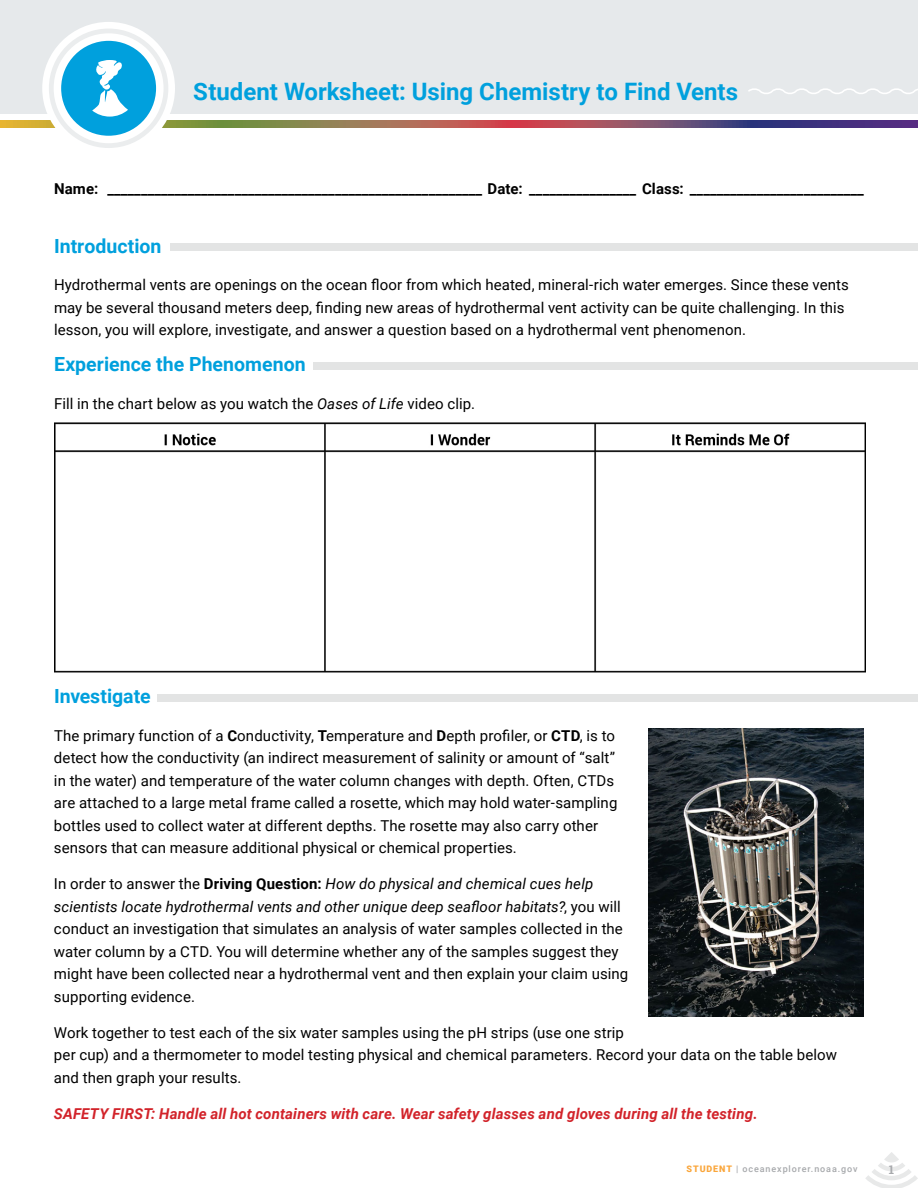
<style>
.page{position:relative;width:918px;height:1188px;background:#fff}
.page>*{position:absolute;margin:0;border:0;box-sizing:border-box;transform-origin:0 0}
.t1{font:700 24px "Roboto";color:#00a0dd}
.Body_copy{font:700 19.5px "Roboto";color:#00a0dd}
.Body_copy-2{font:15px/22.5px "Roboto";letter-spacing:.005em;color:#000}
.Body_copy-3{font:italic 700 15px "Roboto";letter-spacing:.01em;color:#d2232a}
.Body_copy-4{font:700 15px "Roboto";letter-spacing:.005em;color:#000}
.t2{font:700 12px "Roboto Slab";color:#a7a9ac}
.t3{font:500 9px "Roboto";letter-spacing:.1em;color:#a7a9ac}
.s1{font-style:italic}
.s2{font-weight:700}
.s3{font-weight:900;color:#faa63b}
</style>
<div class="page">
<div style="left:0;top:0;width:918px;height:114px;background:#e6e9eb"></div>
<svg style="left:0;top:120px;width:918px;height:8px;background:#87605d"></svg>
<svg style="left:748px;top:88px;width:170px;height:6px"></svg>
<div style="left:42px;top:22px;width:133px;height:133px;background:#fff;border-radius:50%"></div>
<svg style="left:51px;top:31px;width:115px;height:115px"></svg>
<div style="left:49px;top:29px;width:119px;height:119px;border:5px solid #ebedee;border-radius:50%"></div>
<div style="left:61px;top:41px;width:95px;height:95px;background:#00a0dd;border-radius:50%"></div>
<img style="left:54px;top:422px;width:811px;height:251px">
<div style="left:158px;top:695px;width:760px;height:7px;background:#e3e4e4"></div>
<div style="left:170px;top:243px;width:748px;height:8px;background:#e3e4e4"></div>
<svg style="left:865px;top:1152px;width:53px;height:36px"></svg>
<div style="left:313px;top:362px;width:605px;height:8px;background:#e3e4e4"></div>
<img style="left:648px;top:728px;width:216px;height:288px">
<svg style="left:92px;top:60px;width:36px;height:57px"></svg>
<p class="t1" style="left:193px;top:75px;width:547px">Student Worksheet: Using Chemistry to Find Vents</p>
<p class="Body_copy-4" style="left:54px;top:178px;width:631px">Name: ________________________________________________________ Date: ________________ Class:</p>
<p class="Body_copy" style="left:54px;top:232px;width:109px">Introduction</p>
<p class="Body_copy-2" style="left:54px;top:273px;width:796px">Hydrothermal vents are openings on the ocean floor from which heated, mineral-rich water emerges. Since these vents may be several thousand meters deep, finding new areas of hydrothermal vent activity can be quite challenging. In this lesson, you will explore, investigate, and answer a question based on a hydrothermal vent phenomenon.</p>
<p class="Body_copy" style="left:54px;top:351px;width:253px">Experience the Phenomenon</p>
<p class="Body_copy-2" style="left:54px;top:392px;width:423px">Fill in the chart below as you watch the <span class="s1">Oases of Life</span> video clip.</p>
<p class="Body_copy" style="left:54px;top:683px;width:98px">Investigate</p>
<p class="Body_copy-2" style="left:54px;top:724px;width:565px">The primary function of a <span class="s2">C</span>onductivity, <span class="s2">T</span>emperature and <span class="s2">D</span>epth profiler, or <span class="s2">CTD</span>, is to detect how the conductivity (an indirect measurement of salinity or amount of “salt” in the water) and temperature of the water column changes with depth. Often, CTDs are attached to a large metal frame called a rosette, which may hold water-sampling bottles used to collect water at different depths. The rosette may also carry other sensors that can measure additional physical or chemical properties.</p>
<p class="Body_copy-2" style="left:54px;top:872px;width:576px">In order to answer the <span class="s2">Driving Question:</span> <span class="s1">How do physical and chemical cues help scientists locate hydrothermal vents and other unique deep seafloor habitats?</span>, you will conduct an investigation that simulates an analysis of water samples collected in the water column by a CTD. You will determine whether any of the samples suggest they might have been collected near a hydrothermal vent and then explain your claim using supporting evidence.</p>
<p class="Body_copy-2" style="left:54px;top:1021px;width:785px">Work together to test each of the six water samples using the pH strips (use one strip<br>per cup) and a thermometer to model testing physical and chemical parameters. Record your data on the table below and then graph your results.</p>
<p class="Body_copy-3" style="left:54px;top:1103px;width:705px">SAFETY FIRST: Handle all hot containers with care. Wear safety glasses and gloves during all the testing.</p>
<p class="t3" style="left:687px;top:1162px;width:173px"><span class="s3">STUDENT</span> | oceanexplorer.noaa.gov</p>
<p class="t2" style="left:889px;top:1161px;width:7px">1</p>
</div>
